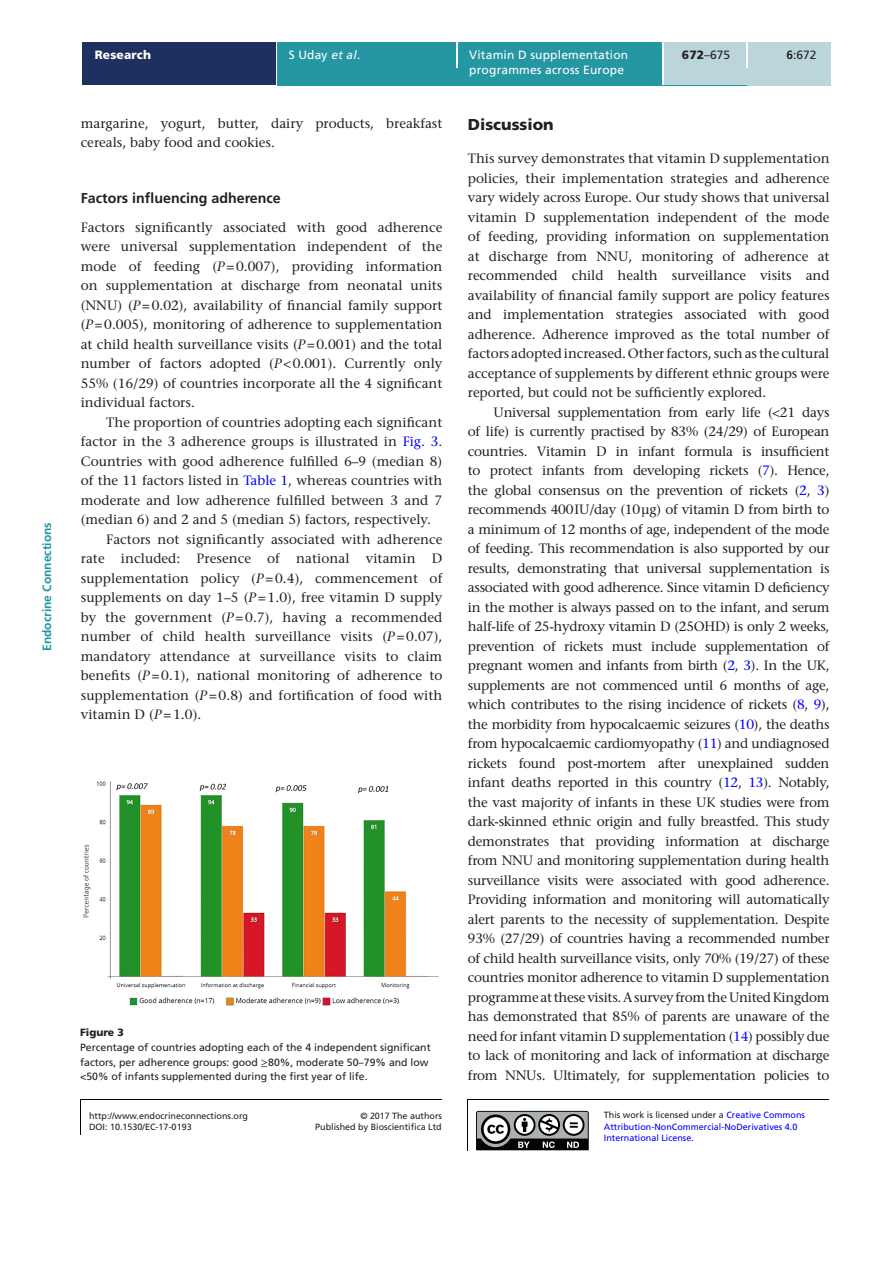
<style>
.page{position:relative;width:893px;height:1263px;background:#fff}
.page>*{position:absolute;margin:0;border:0;box-sizing:border-box;transform-origin:0 0}
.t1{font:900 15.75px "Frutiger LT Std";color:#231f20}
.t2{font:700 14.25px "Frutiger LT Std";color:#231f20}
.TXI{font:500 13.5px/19.5px "Stone Serif Std";color:#231f20;text-align:justify}
.TXT{font:500 13.5px/19.5px "Stone Serif Std";letter-spacing:-.005em;color:#231f20;text-align:justify}
.t3{font:12px/14.7px "Frutiger LT Std";letter-spacing:.015em;color:#fff}
.t4{font:700 12px "Frutiger LT Std";color:#2195a3}
.t5{font:12px "Frutiger LT Std";color:#231f20}
.t6{font:900 12px "Frutiger LT Std";letter-spacing:.015em;color:#fff}
.FC{font:10.5px/14.5px "Frutiger LT Std";color:#231f20}
.FC-2{font:900 10.5px "Frutiger LT Std";color:#231f20}
.t7{font:9px/11.2px "Frutiger LT Std";color:#00f}
.t8{font:9px/11.9px "Frutiger LT Std";color:#231f20;text-align:right}
.s1{font-style:italic}
.s2{font-weight:900}
.s3{font-weight:700}
.s4{color:#00f}
.s5{font-family:"STIX General"}
.s6{color:#231f20}
</style>
<div class="page">
<hr style="left:468px;top:1099px;width:1px;height:52px;background:#040503">
<hr style="left:468px;top:1099px;width:361px;height:1px;background:#040503">
<svg style="left:476px;top:1111px;width:113px;height:40px"></svg>
<div style="left:82px;top:43px;width:194px;height:42px;background:#1e3060"></div>
<div style="left:277px;top:51px;width:554px;height:34px;background:#2597a2"></div>
<div style="left:277px;top:43px;width:179px;height:8px;background:#2597a2"></div>
<hr style="left:456px;top:43px;width:2px;height:25px;background:#fff">
<div style="left:458px;top:43px;width:205px;height:42px;background:#2597a2"></div>
<hr style="left:663px;top:43px;width:1px;height:42px;background:#fff">
<div style="left:664px;top:43px;width:83px;height:42px;background:#bbd6da"></div>
<div style="left:747px;top:68px;width:84px;height:17px;background:#bbd6da"></div>
<svg style="left:747px;top:51px;width:1px;height:17px"></svg>
<div style="left:748px;top:43px;width:83px;height:25px;background:#bbd6da"></div>
<hr style="left:81px;top:1099px;width:1px;height:36px;background:#040503">
<hr style="left:81px;top:1099px;width:361px;height:1px;background:#040503">
<img style="left:83px;top:781px;width:356px;height:225px">
<p class="t4" style="left:40px;top:651px;width:130px;rotate:-90deg">Endocrine Connections</p>
<p class="t6" style="left:95px;top:48px;width:58px">Research</p>
<p class="t3" style="left:289px;top:48px;width:73px">S Uday <span class="s1">et al</span>.</p>
<p class="t3" style="left:469px;top:48px;width:161px">Vitamin D supplementation programmes across Europe</p>
<p class="t5" style="left:682px;top:48px;width:50px"><span class="s2">672</span>–675</p>
<p class="t5" style="left:786px;top:48px;width:32px"><span class="s3">6</span>:672</p>
<p class="TXI" style="left:81px;top:113px;width:363px">margarine, yogurt, butter, dairy products, breakfast cereals, baby food and cookies.</p>
<h2 class="t2" style="left:81px;top:189px;width:202px">Factors influencing adherence</h2>
<p class="TXT" style="left:81px;top:217px;width:363px">Factors significantly associated with good adherence were universal supplementation independent of the mode of feeding (<span class="s1">P</span>=0.007), providing information on supplementation at discharge from neonatal units (NNU) (<span class="s1">P</span>=0.02), availability of financial family support (<span class="s1">P</span>=0.005), monitoring of adherence to supplementation at child health surveillance visits (<span class="s1">P</span>=0.001) and the total number of factors adopted (<span class="s1">P</span>&lt;0.001). Currently only 55% (16/29) of countries incorporate all the 4 significant individual factors.</p>
<p class="TXI" style="left:81px;top:412px;width:363px;text-indent:26px">The proportion of countries adopting each significant factor in the 3 adherence groups is illustrated in <span class="s4">Fig. 3</span>.<br>Countries with good adherence fulfilled 6–9 (median 8) of the 11 factors listed in <span class="s4">Table 1</span>, whereas countries with moderate and low adherence fulfilled between 3 and 7 (median 6) and 2 and 5 (median 5) factors, respectively.</p>
<p class="TXI" style="left:81px;top:529px;width:363px;text-indent:26px">Factors not significantly associated with adherence rate included: Presence of national vitamin D supplementation policy (<span class="s1">P</span>=0.4), commencement of supplements on day 1–5 (<span class="s1">P</span>=1.0), free vitamin D supply by the government (<span class="s1">P</span>=0.7), having a recommended number of child health surveillance visits (<span class="s1">P</span>=0.07), mandatory attendance at surveillance visits to claim benefits (<span class="s1">P</span>=0.1), national monitoring of adherence to supplementation (<span class="s1">P</span>=0.8) and fortification of food with vitamin D (<span class="s1">P</span>=1.0).</p>
<p class="FC-2" style="left:80px;top:1026px;width:45px">Figure 3</p>
<p class="FC" style="left:80px;top:1040px;width:352px">Percentage of countries adopting each of the 4 independent significant factors, per adherence groups: good <span class="s5">≥</span>80%, moderate 50–79% and low &lt;50% of infants supplemented during the first year of life.</p>
<p class="t8" style="left:89px;top:1109px;width:161px">http://www.endocrineconnections.org</p>
<p class="t8" style="left:315px;top:1109px;width:128px">© 2017 The authors<br>Published by Bioscientifica Ltd</p>
<p class="t8" style="left:89px;top:1121px;width:104px">DOI: 10.1530/EC-17-0193</p>
<h1 class="t1" style="left:468px;top:114px;width:87px">Discussion</h1>
<p class="TXT" style="left:468px;top:149px;width:363px">This survey demonstrates that vitamin D supplementation policies, their implementation strategies and adherence vary widely across Europe. Our study shows that universal vitamin D supplementation independent of the mode of feeding, providing information on supplementation at discharge from NNU, monitoring of adherence at recommended child health surveillance visits and availability of financial family support are policy features and implementation strategies associated with good adherence. Adherence improved as the total number of factors adopted increased. Other factors, such as the cultural acceptance of supplements by different ethnic groups were reported, but could not be sufficiently explored.</p>
<p class="TXI" style="left:468px;top:402px;width:363px;text-indent:26px">Universal supplementation from early life (&lt;21 days of life) is currently practised by 83% (24/29) of European countries. Vitamin D in infant formula is insufficient to protect infants from developing rickets (<span class="s4">7</span>). Hence, the global consensus on the prevention of rickets (<span class="s4">2</span>, <span class="s4">3</span>) recommends 400IU/day (10µg) of vitamin D from birth to a minimum of 12 months of age, independent of the mode of feeding. This recommendation is also supported by our results, demonstrating that universal supplementation is associated with good adherence. Since vitamin D deficiency in the mother is always passed on to the infant, and serum half-life of 25-hydroxy vitamin D (25OHD) is only 2 weeks, prevention of rickets must include supplementation of pregnant women and infants from birth (<span class="s4">2</span>, <span class="s4">3</span>). In the UK, supplements are not commenced until 6 months of age, which contributes to the rising incidence of rickets (<span class="s4">8</span>, <span class="s4">9</span>), the morbidity from hypocalcaemic seizures (<span class="s4">10</span>), the deaths from hypocalcaemic cardiomyopathy (<span class="s4">11</span>) and undiagnosed rickets found post-mortem after unexplained sudden infant deaths reported in this country (<span class="s4">12</span>, <span class="s4">13</span>). Notably, the vast majority of infants in these UK studies were from dark-skinned ethnic origin and fully breastfed. This study demonstrates that providing information at discharge from NNU and monitoring supplementation during health surveillance visits were associated with good adherence.<br>Providing information and monitoring will automatically alert parents to the necessity of supplementation. Despite 93% (27/29) of countries having a recommended number of child health surveillance visits, only 70% (19/27) of these countries monitor adherence to vitamin D supplementation programme at these visits. A survey from the United Kingdom has demonstrated that 85% of parents are unaware of the need for infant vitamin D supplementation (<span class="s4">14</span>) possibly due to lack of monitoring and lack of information at discharge from NNUs. Ultimately, for supplementation policies to</p>
<p class="t7" style="left:604px;top:1110px;width:203px"><span class="s6">This work is licensed under a</span> Creative Commons<br>Attribution-NonCommercial-NoDerivatives 4.0<br>International License.</p>
</div>
